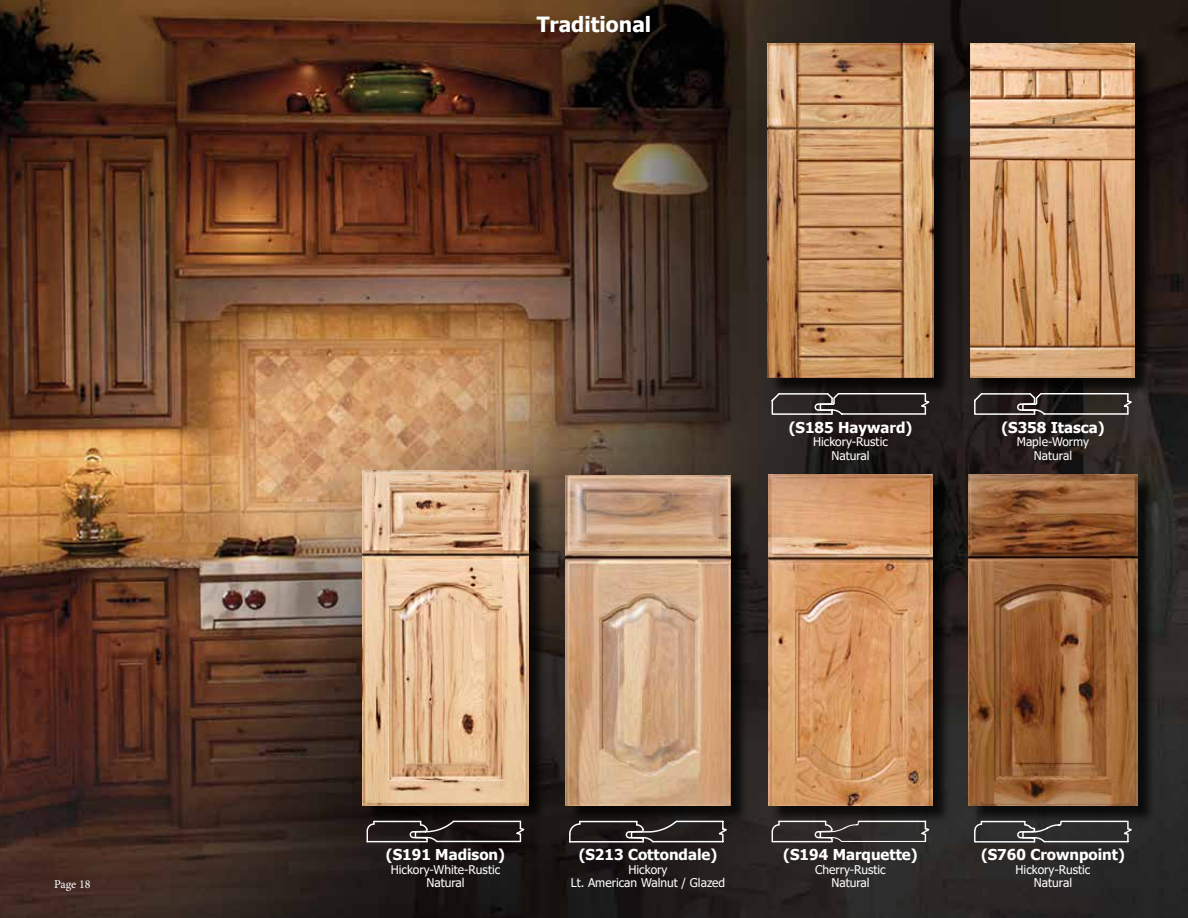
<style>
.page{position:relative;width:1188px;height:918px;background:#fff}
.page>*{position:absolute;margin:0;border:0;box-sizing:border-box;transform-origin:0 0}
.t1{font:700 21px "Tahoma";color:#fff}
.t2{font:700 15px "Tahoma";color:#fff}
.t3{font:12px/13.5px "Tahoma";color:#fff;text-align:center}
.t4{font:12px "Minion Pro";letter-spacing:-.005em;color:#fff}
</style>
<div class="page">
<img style="left:0;top:0;width:1188px;height:918px">
<div style="left:364px;top:473px;width:183px;height:351px;background:#000;opacity:.75"></div>
<img style="left:362px;top:471px;width:167px;height:335px">
<div style="left:972px;top:46px;width:181px;height:351px;background:#000;opacity:.75"></div>
<img style="left:970px;top:44px;width:164px;height:334px">
<div style="left:770px;top:46px;width:182px;height:351px;background:#000;opacity:.75"></div>
<img style="left:767px;top:44px;width:167px;height:334px">
<div style="left:971px;top:476px;width:185px;height:348px;background:#000;opacity:.75"></div>
<img style="left:969px;top:474px;width:168px;height:332px">
<div style="left:770px;top:476px;width:181px;height:349px;background:#000;opacity:.75"></div>
<img style="left:768px;top:474px;width:165px;height:332px">
<div style="left:568px;top:477px;width:181px;height:348px;background:#000;opacity:.75"></div>
<img style="left:565px;top:475px;width:166px;height:331px">
<svg style="left:771px;top:820px;width:160px;height:23px;background:#4d4a48"></svg>
<svg style="left:770px;top:392px;width:161px;height:24px;background:#474340"></svg>
<svg style="left:973px;top:392px;width:160px;height:24px;background:#45413f"></svg>
<svg style="left:366px;top:819px;width:160px;height:24px;background:#3d3836"></svg>
<svg style="left:568px;top:820px;width:160px;height:24px;background:#433f3d"></svg>
<svg style="left:973px;top:820px;width:160px;height:24px;background:#4d4d4d"></svg>
<p class="t4" style="left:54px;top:876px;width:38px">Page 18</p>
<h1 class="t1" style="left:537px;top:9px;width:116px">Traditional</h1>
<p class="t2" style="left:789px;top:417px;width:125px">(S185 Hayward)</p>
<p class="t3" style="left:813px;top:436px;width:76px">Hickory-Rustic<br>Natural</p>
<p class="t2" style="left:1001px;top:417px;width:105px">(S358 Itasca)</p>
<p class="t3" style="left:1017px;top:436px;width:74px">Maple-Wormy<br>Natural</p>
<p class="t2" style="left:386px;top:844px;width:121px">(S191 Madison)</p>
<p class="t3" style="left:391px;top:863px;width:111px">Hickory-White-Rustic<br>Natural</p>
<p class="t2" style="left:579px;top:844px;width:140px">(S213 Cottondale)</p>
<p class="t3" style="left:571px;top:863px;width:156px">Hickory<br>Lt. American Walnut / Glazed</p>
<p class="t2" style="left:783px;top:844px;width:136px">(S194 Marquette)</p>
<p class="t3" style="left:815px;top:863px;width:72px">Cherry-Rustic<br>Natural</p>
<p class="t2" style="left:981px;top:844px;width:145px">(S760 Crownpoint)</p>
<p class="t3" style="left:1016px;top:863px;width:76px">Hickory-Rustic<br>Natural</p>
</div>
